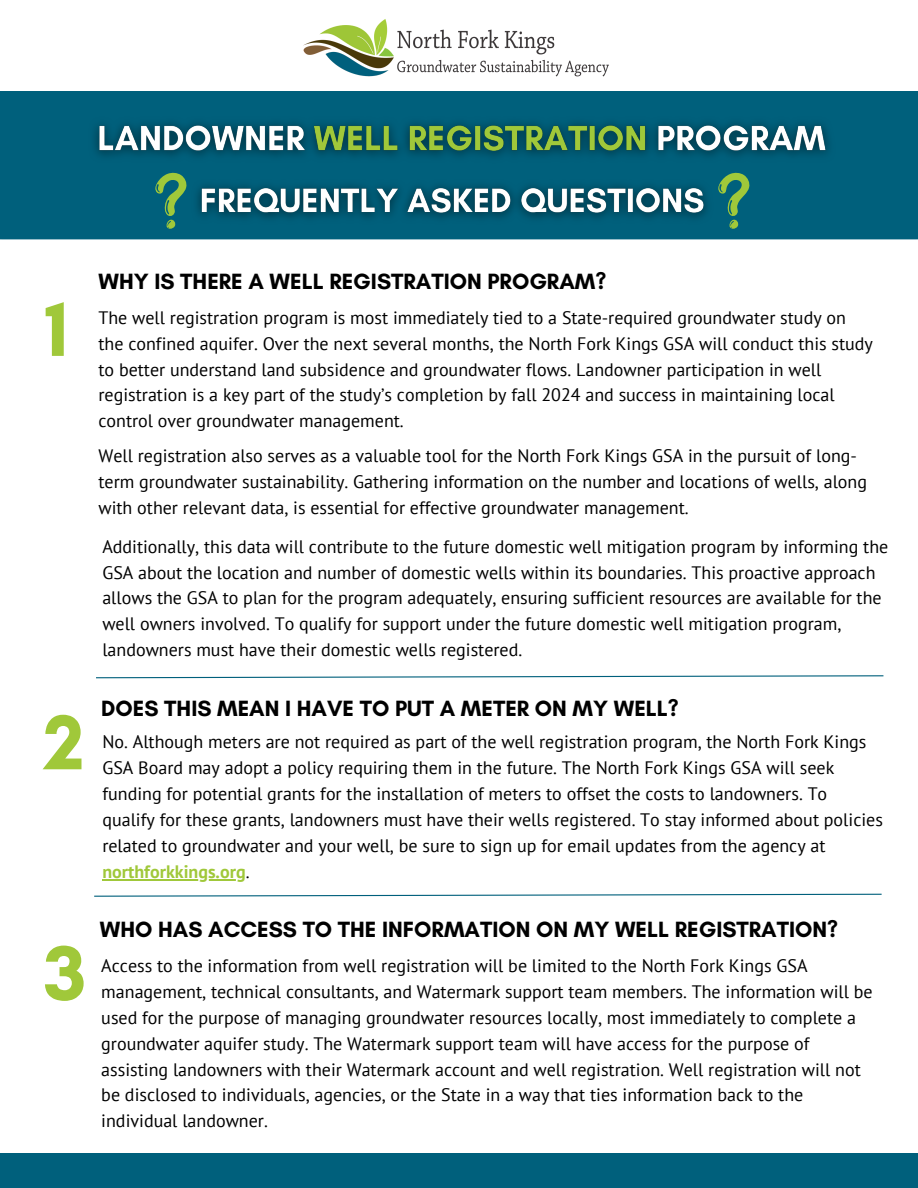
<style>
.page{position:relative;width:918px;height:1188px;background:#fff}
.page>*{position:absolute;margin:0;border:0;box-sizing:border-box;transform-origin:0 0}
.t1{font:700 79.05px "Glacial Indifference";color:#a0c83a}
.t2{font:700 22.5px "Glacial Indifference";color:#000}
.t3{font:18px/25.8px "PT Sans";color:#000}
.t4{font:700 18px "PT Sans";color:#a0c83a}
.s1{font-weight:400;color:#000}
</style>
<div class="page">
<div style="left:0;top:91px;width:918px;height:148px;background:#00607c"></div>
<svg style="left:155px;top:172px;width:32px;height:56px;background:#368365"></svg>
<svg style="left:96px;top:675px;width:788px;height:4px"></svg>
<hr style="left:102px;top:879px;width:144px;height:1px;background:#a0c83a">
<svg style="left:94px;top:893px;width:788px;height:4px"></svg>
<img style="left:82px;top:111px;width:761px;height:59px">
<img style="left:186px;top:175px;width:534px;height:55px">
<svg style="left:718px;top:172px;width:32px;height:56px;background:#348266"></svg>
<div style="left:0;top:1154px;width:918px;height:34px;background:#00607c"></div>
<img style="left:303px;top:19px;width:306px;height:58px">
<p class="t2" style="left:99px;top:268px;width:509px">WHY IS THERE A WELL REGISTRATION PROGRAM?</p>
<p class="t1" style="left:45px;top:281px;width:25px">1</p>
<p class="t3" style="left:99px;top:304px;width:776px">The well registration program is most immediately tied to a State-required groundwater study on the confined aquifer. Over the next several months, the North Fork Kings GSA will conduct this study to better understand land subsidence and groundwater flows. Landowner participation in well registration is a key part of the study’s completion by fall 2024 and success in maintaining local control over groundwater management.</p>
<h2 class="t3" style="left:99px;top:442px;width:770px">Well registration also serves as a valuable tool for the North Fork Kings GSA in the pursuit of long&shy;term groundwater sustainability. Gathering information on the number and locations of wells, along with other relevant data, is essential for effective groundwater management.</h2>
<p class="t3" style="left:102px;top:533px;width:787px">Additionally, this data will contribute to the future domestic well mitigation program by informing the GSA about the location and number of domestic wells within its boundaries. This proactive approach allows the GSA to plan for the program adequately, ensuring sufficient resources are available for the well owners involved. To qualify for support under the future domestic well mitigation program, landowners must have their domestic wells registered.</p>
<p class="t1" style="left:44px;top:694px;width:42px">2</p>
<p class="t1" style="left:44px;top:925px;width:44px">3</p>
<h2 class="t2" style="left:101px;top:694px;width:579px">DOES THIS MEAN I HAVE TO PUT A METER ON MY WELL?</h2>
<p class="t3" style="left:102px;top:729px;width:782px">No. Although meters are not required as part of the well registration program, the North Fork Kings GSA Board may adopt a policy requiring them in the future. The North Fork Kings GSA will seek funding for potential grants for the installation of meters to offset the costs to landowners. To qualify for these grants, landowners must have their wells registered. To stay informed about policies related to groundwater and your well, be sure to sign up for email updates from the agency at</p>
<h2 class="t4" style="left:102px;top:860px;width:149px">northforkkings.org<span class="s1">.</span></h2>
<p class="t2" style="left:100px;top:916px;width:740px">WHO HAS ACCESS TO THE INFORMATION ON MY WELL REGISTRATION?</p>
<p class="t3" style="left:101px;top:952px;width:773px">Access to the information from well registration will be limited to the North Fork Kings GSA management, technical consultants, and Watermark support team members. The information will be used for the purpose of managing groundwater resources locally, most immediately to complete a groundwater aquifer study. The Watermark support team will have access for the purpose of assisting landowners with their Watermark account and well registration. Well registration will not be disclosed to individuals, agencies, or the State in a way that ties information back to the individual landowner.</p>
</div>
